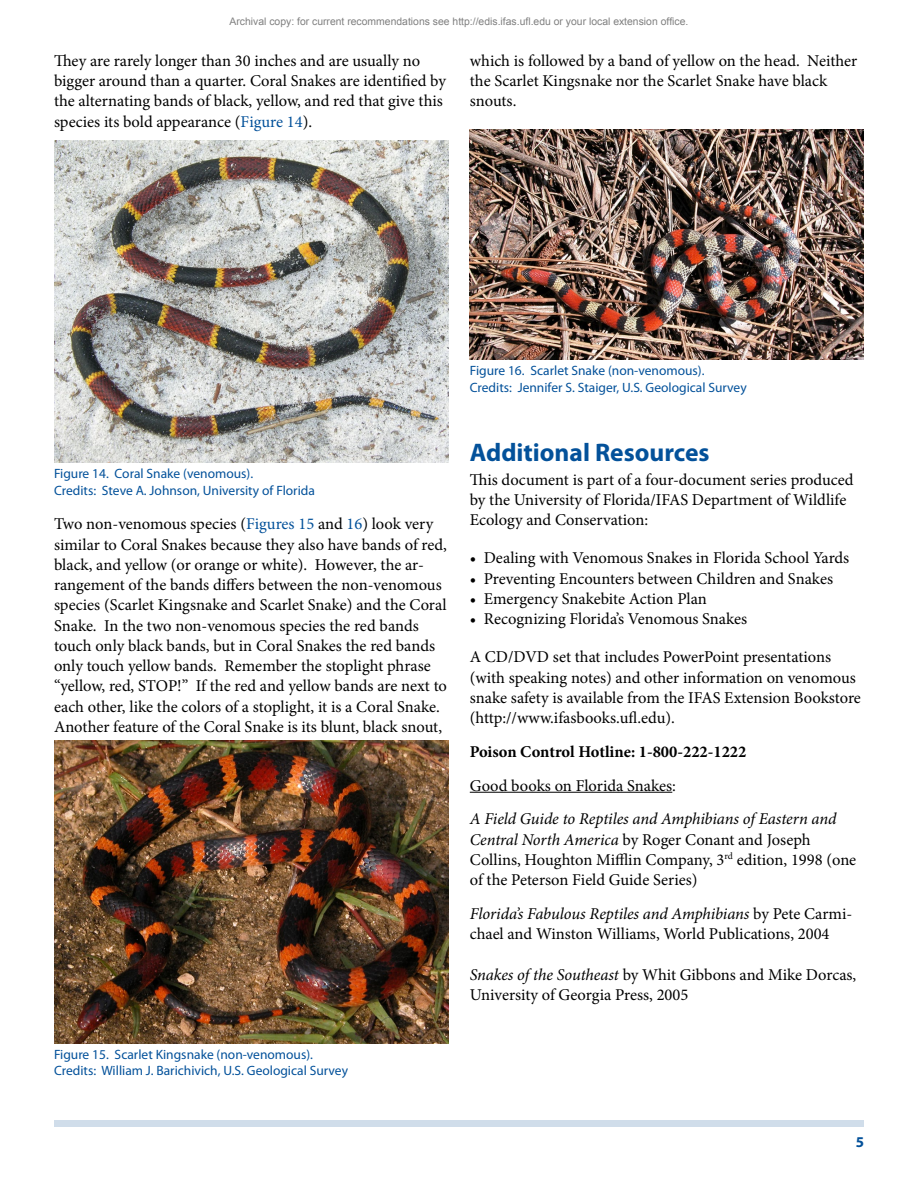
<style>
.page{position:relative;width:918px;height:1188px;background:#fff}
.page>*{position:absolute;margin:0;border:0;box-sizing:border-box;transform-origin:0 0}
.t1{font:700 25.5px "Myriad Pro";color:#03519a}
.t2{font:16.5px/20.2px "Minion Pro";letter-spacing:-.005em;color:#000}
.t3{font:700 16.5px "Minion Pro";color:#000}
.t4{font:700 15px "Myriad Pro";color:#03519a}
.t5{font:13.5px/16.5px "Myriad Pro";color:#03519a}
.t6{font:10.35px "Arial";color:#808080}
.s1{color:#03519a}
.s2{font-style:italic}
</style>
<div class="page">
<div style="left:54px;top:1120px;width:810px;height:7px;background:#d0ddea"></div>
<hr style="left:470px;top:792px;width:202px;height:1px;background:#000">
<img style="left:54px;top:140px;width:394px;height:323px">
<img style="left:54px;top:741px;width:394px;height:302px">
<img style="left:470px;top:130px;width:394px;height:230px">
<p class="t6" style="left:230px;top:15px;width:460px">Archival copy: for current recommendations see http://edis.ifas.ufl.edu or your local extension office.</p>
<p class="t2" style="left:54px;top:51px;width:393px">They are rarely longer than 30 inches and are usually no bigger around than a quarter. Coral Snakes are identified by the alternating bands of black, yellow, and red that give this species its bold appearance (<span class="s1">Figure 14</span>).</p>
<p class="t2" style="left:470px;top:51px;width:389px">which is followed by a band of yellow on the head. Neither the Scarlet Kingsnake nor the Scarlet Snake have black snouts.</p>
<p class="t5" style="left:54px;top:465px;width:263px">Figure 14. Coral Snake (venomous).<br>Credits: Steve A. Johnson, University of Florida</p>
<p class="t2" style="left:54px;top:514px;width:395px">Two non-venomous species (<span class="s1">Figures 15</span> and <span class="s1">16</span>) look very similar to Coral Snakes because they also have bands of red, black, and yellow (or orange or white). However, the ar&shy;rangement of the bands differs between the non-venomous species (Scarlet Kingsnake and Scarlet Snake) and the Coral Snake. In the two non-venomous species the red bands touch only black bands, but in Coral Snakes the red bands only touch yellow bands. Remember the stoplight phrase “yellow, red, STOP!” If the red and yellow bands are next to each other, like the colors of a stoplight, it is a Coral Snake.<br>Another feature of the Coral Snake is its blunt, black snout,</p>
<p class="t5" style="left:54px;top:1046px;width:296px">Figure 15. Scarlet Kingsnake (non-venomous).<br>Credits: William J. Barichivich, U.S. Geological Survey</p>
<p class="t5" style="left:470px;top:362px;width:278px">Figure 16. Scarlet Snake (non-venomous).<br>Credits: Jennifer S. Staiger, U.S. Geological Survey</p>
<h1 class="t1" style="left:470px;top:436px;width:241px">Additional Resources</h1>
<p class="t2" style="left:470px;top:469px;width:385px">This document is part of a four-document series produced by the University of Florida/IFAS Department of Wildlife<br>Ecology and Conservation:</p>
<p class="t2" style="left:470px;top:548px;width:381px">• Dealing with Venomous Snakes in Florida School Yards</p>
<p class="t2" style="left:470px;top:568px;width:365px">• Preventing Encounters between Children and Snakes</p>
<p class="t2" style="left:470px;top:589px;width:239px">• Emergency Snakebite Action Plan</p>
<p class="t2" style="left:470px;top:609px;width:279px">• Recognizing Florida’s Venomous Snakes</p>
<p class="t2" style="left:470px;top:647px;width:393px">A CD/DVD set that includes PowerPoint presentations (with speaking notes) and other information on venomous snake safety is available from the IFAS Extension Bookstore (http://www.ifasbooks.ufl.edu).</p>
<p class="t3" style="left:470px;top:740px;width:278px">Poison Control Hotline: 1-800-222-1222</p>
<p class="t2" style="left:470px;top:775px;width:208px">Good books on Florida Snakes:</p>
<p class="t2" style="left:470px;top:809px;width:388px"><span class="s2">A Field Guide to Reptiles and Amphibians of Eastern and Central North America</span> by Roger Conant and Joseph Collins, Houghton Mifflin Company, 3<sup>rd</sup> edition, 1998 (one of the Peterson Field Guide Series)</p>
<p class="t2" style="left:470px;top:904px;width:384px"><span class="s2">Florida’s Fabulous Reptiles and Amphibians</span> by Pete Carmi&shy;chael and Winston Williams, World Publications, 2004</p>
<p class="t2" style="left:470px;top:964px;width:388px"><span class="s2">Snakes of the Southeast</span> by Whit Gibbons and Mike Dorcas,<br>University of Georgia Press, 2005</p>
<p class="t4" style="left:856px;top:1133px;width:10px">5</p>
</div>
